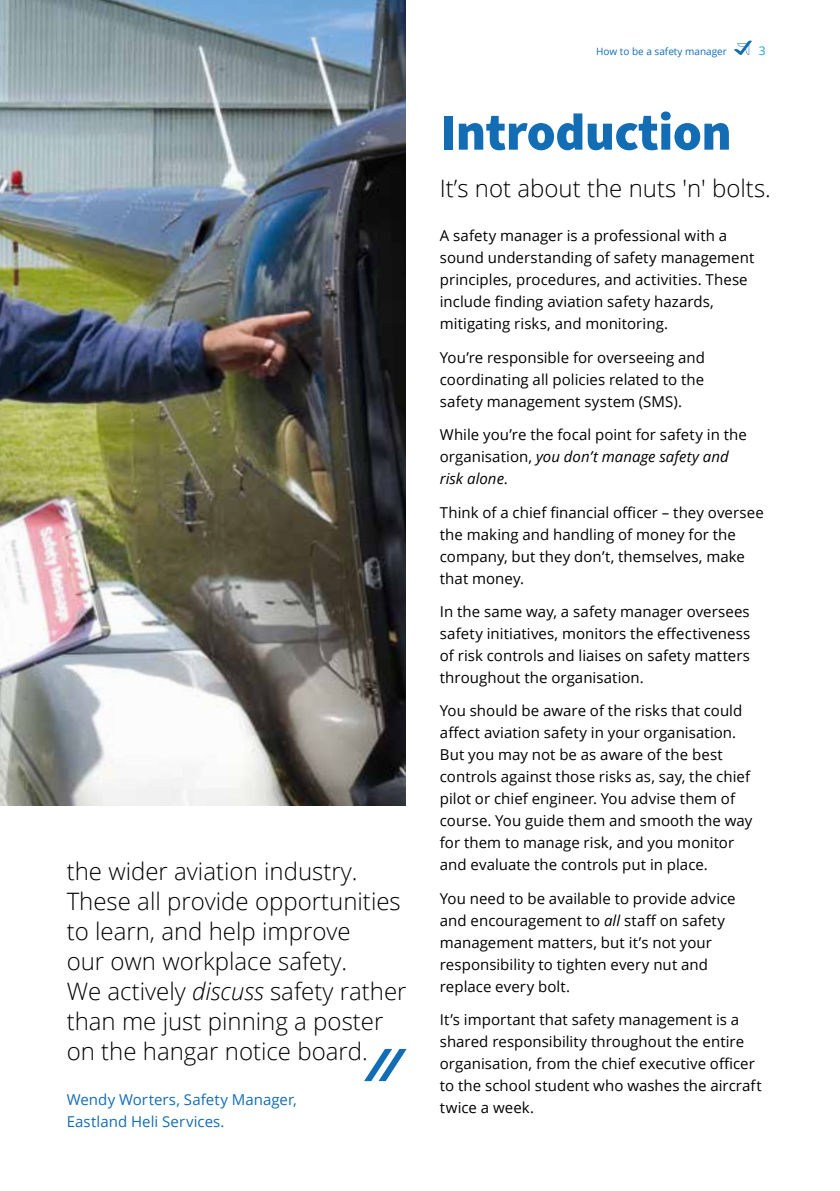
<style>
.page{position:relative;width:840px;height:1191px;background:#fff}
.page>*{position:absolute;margin:0;border:0;box-sizing:border-box;transform-origin:0 0}
.H1_Blue{font:900 52px "Source Sans Pro";letter-spacing:-.01em;color:#136db5}
.Intro_Black__span_co{font:300 24px/30px "Open Sans";color:#000}
.Body{font:15px/22px "Open Sans";letter-spacing:.005em;color:#000}
.Body-2{font:15px/22px "Open Sans";letter-spacing:.005em;color:#136db5}
.t1{font:12px "Open Sans";color:#11a1d8}
.t2{font:10px "Open Sans";color:#136db5}
.s1{font-style:italic}
</style>
<div class="page">
<img style="left:0;top:0;width:405px;height:805px">
<svg style="left:364px;top:1049px;width:42px;height:32px"></svg>
<svg style="left:734px;top:40px;width:17px;height:15px"></svg>
<p class="Intro_Black__span_co" style="left:67px;top:856px;width:341px">the wider aviation industry.<br>These all provide opportunities to learn, and help improve<br>our own workplace safety.<br>We actively <span class="s1">discuss</span> safety rather than me just pinning a poster on the hangar notice board.</p>
<p class="Body-2" style="left:67px;top:1088px;width:232px">Wendy Worters, Safety Manager,<br>Eastland Heli Services.</p>
<p class="t2" style="left:595px;top:44px;width:132px">How to be a safety manager</p>
<p class="t1" style="left:758px;top:42px;width:8px">3</p>
<p class="H1_Blue" style="left:439px;top:96px;width:293px">Introduction</p>
<p class="Intro_Black__span_co" style="left:439px;top:172px;width:332px">It’s not about the nuts ′n′ bolts.</p>
<p class="Body" style="left:439px;top:224px;width:316px">A safety manager is a professional with a sound understanding of safety management principles, procedures, and activities. These include finding aviation safety hazards, mitigating risks, and monitoring.</p>
<p class="Body" style="left:439px;top:346px;width:267px;text-align:justify">You’re responsible for overseeing and coordinating all policies related to the safety management system (SMS).</p>
<p class="Body" style="left:439px;top:423px;width:308px">While you’re the focal point for safety in the organisation, <span class="s1">you don’t manage safety and risk alone</span>.</p>
<p class="Body" style="left:439px;top:500px;width:325px">Think of a chief financial officer – they oversee the making and handling of money for the company, but they don’t, themselves, make that money.</p>
<p class="Body" style="left:439px;top:600px;width:312px;text-align:justify">In the same way, a safety manager oversees safety initiatives, monitors the effectiveness of risk controls and liaises on safety matters throughout the organisation.</p>
<p class="Body" style="left:439px;top:699px;width:314px">You should be aware of the risks that could affect aviation safety in your organisation.<br>But you may not be as aware of the best controls against those risks as, say, the chief pilot or chief engineer. You advise them of course. You guide them and smooth the way for them to manage risk, and you monitor and evaluate the controls put in place.</p>
<p class="Body" style="left:439px;top:887px;width:297px">You need to be available to provide advice and encouragement to <span class="s1">all</span> staff on safety management matters, but it’s not your responsibility to tighten every nut and replace every bolt.</p>
<p class="Body" style="left:439px;top:1008px;width:323px">It’s important that safety management is a shared responsibility throughout the entire organisation, from the chief executive officer to the school student who washes the aircraft twice a week.</p>
</div>
